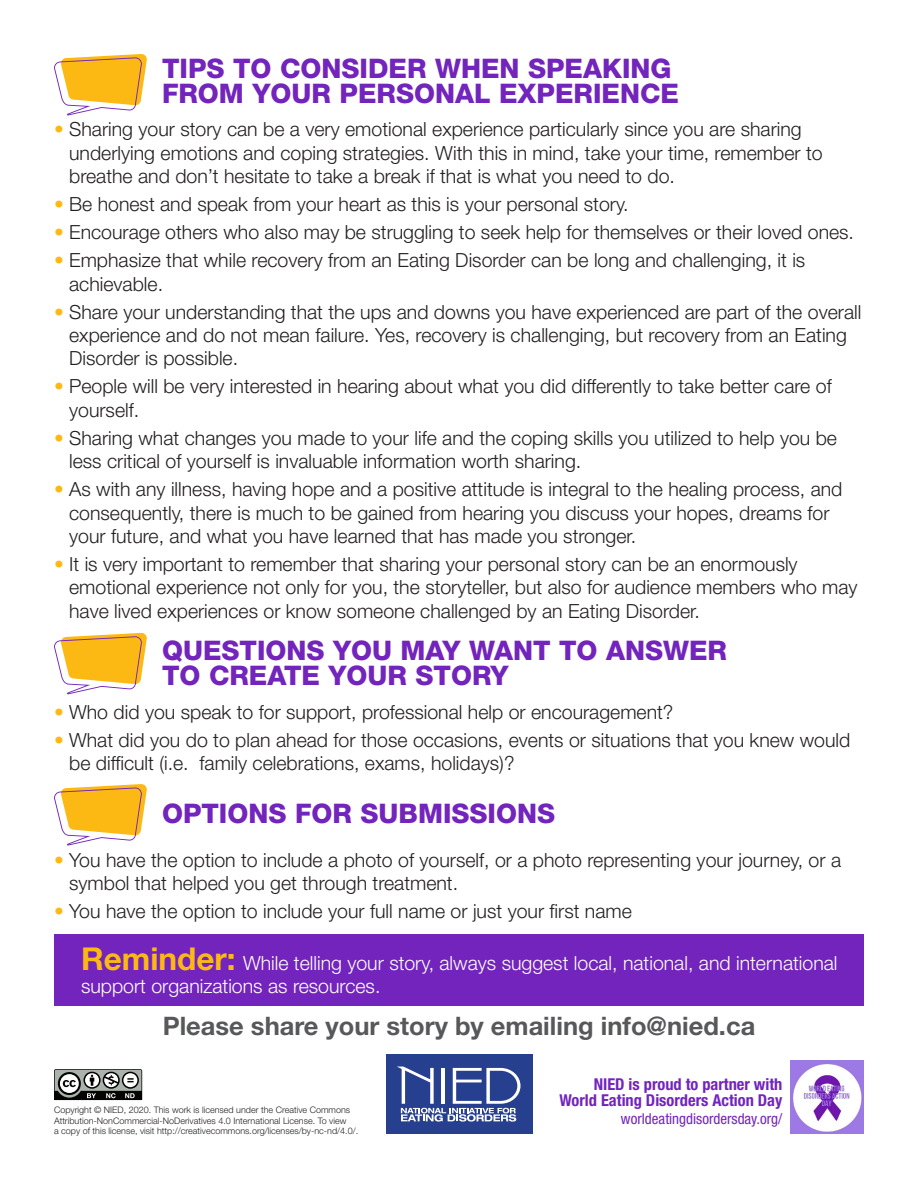
<style>
.page{position:relative;width:918px;height:1188px;background:#fff}
.page>*{position:absolute;margin:0;border:0;box-sizing:border-box;transform-origin:0 0}
.t1{font:800 27px/25.5px "Helvetica Neue LT Std";color:#7224bc}
.t2{font:700 25.5px "Helvetica Neue LT Std";color:#57585a}
.t3{font:300 19.5px/23.4px "Helvetica Neue LT Std";color:#231f20}
.t4{font:300 19.5px/23.4px "Helvetica Neue LT Std";color:#fff}
.t5{font:700 condensed 16.35px/16.4px "Helvetica Neue LT Std";color:#7224bc;text-align:right}
.t6{font:condensed 15px "Helvetica Neue LT Std";color:#7224bc}
.t7{font:300 9px/10.5px "Helvetica Neue LT Std";color:#231f20}
.s1{color:#fdb913}
.s2{font-weight:700;font-size:31.5px;color:#fdb913}
</style>
<div class="page">
<div style="left:54px;top:934px;width:810px;height:71px;background:#7224bc"></div>
<svg style="left:54px;top:54px;width:93px;height:61px"></svg>
<svg style="left:54px;top:784px;width:93px;height:62px"></svg>
<svg style="left:54px;top:633px;width:93px;height:61px"></svg>
<div style="left:386px;top:1055px;width:146px;height:79px;background:#26408f"></div>
<svg style="left:398px;top:1067px;width:123px;height:55px"></svg>
<svg style="left:54px;top:1069px;width:88px;height:31px"></svg>
<img style="left:791px;top:1061px;width:73px;height:73px">
<p class="t1" style="left:162px;top:55px;width:519px">TIPS TO CONSIDER WHEN SPEAKING<br>FROM YOUR PERSONAL EXPERIENCE</p>
<p class="t3" style="left:69px;top:117px;width:755px;text-indent:-15px"><span class="s1">•</span> Sharing your story can be a very emotional experience particularly since you are sharing underlying emotions and coping strategies. With this in mind, take your time, remember to breathe and don’t hesitate to take a break if that is what you need to do.</p>
<p class="t3" style="left:54px;top:192px;width:576px"><span class="s1">•</span> Be honest and speak from your heart as this is your personal story.</p>
<p class="t3" style="left:54px;top:220px;width:802px"><span class="s1">•</span> Encourage others who also may be struggling to seek help for themselves or their loved ones.</p>
<p class="t3" style="left:69px;top:248px;width:738px;text-indent:-15px"><span class="s1">•</span> Emphasize that while recovery from an Eating Disorder can be long and challenging, it is achievable.</p>
<p class="t3" style="left:69px;top:300px;width:794px;text-indent:-15px"><span class="s1">•</span> Share your understanding that the ups and downs you have experienced are part of the overall experience and do not mean failure. Yes, recovery is challenging, but recovery from an Eating<br>Disorder is possible.</p>
<p class="t3" style="left:69px;top:374px;width:764px;text-indent:-15px"><span class="s1">•</span> People will be very interested in hearing about what you did differently to take better care of yourself.</p>
<p class="t3" style="left:69px;top:426px;width:769px;text-indent:-15px"><span class="s1">•</span> Sharing what changes you made to your life and the coping skills you utilized to help you be less critical of yourself is invaluable information worth sharing.</p>
<p class="t3" style="left:69px;top:477px;width:775px;text-indent:-15px"><span class="s1">•</span> As with any illness, having hope and a positive attitude is integral to the healing process, and consequently, there is much to be gained from hearing you discuss your hopes, dreams for your future, and what you have learned that has made you stronger.</p>
<p class="t3" style="left:69px;top:552px;width:790px;text-indent:-15px"><span class="s1">•</span> It is very important to remember that sharing your personal story can be an enormously emotional experience not only for you, the storyteller, but also for audience members who may have lived experiences or know someone challenged by an Eating Disorder.</p>
<p class="t1" style="left:162px;top:637px;width:567px">QUESTIONS YOU MAY WANT TO ANSWER<br>TO CREATE YOUR STORY</p>
<p class="t3" style="left:54px;top:700px;width:621px"><span class="s1">•</span> Who did you speak to for support, professional help or encouragement?</p>
<p class="t3" style="left:69px;top:728px;width:783px;text-indent:-15px"><span class="s1">•</span> What did you do to plan ahead for those occasions, events or situations that you knew would be difficult (i.e. family celebrations, exams, holidays)?</p>
<p class="t1" style="left:162px;top:800px;width:395px">OPTIONS FOR SUBMISSIONS</p>
<p class="t3" style="left:69px;top:848px;width:773px;text-indent:-15px"><span class="s1">•</span> You have the option to include a photo of yourself, or a photo representing your journey, or a symbol that helped you get through treatment.</p>
<p class="t3" style="left:54px;top:899px;width:579px"><span class="s1">•</span> You have the option to include your full name or just your first name</p>
<p class="t4" style="left:81px;top:951px;width:758px"><span class="s2">Reminder:</span> While telling your story, always suggest local, national, and international support organizations as resources.</p>
<p class="t2" style="left:163px;top:1010px;width:594px">Please share your story by emailing info@nied.ca</p>
<p class="t7" style="left:54px;top:1105px;width:306px">Copyright © NIED, 2020. This work is licensed under the Creative Commons<br>Attribution-NonCommercial-NoDerivatives 4.0 International License. To view<br>a copy of this license, visit http://creativecommons.org/licenses/by-nc-nd/4.0/.</p>
<p class="t5" style="left:559px;top:1076px;width:224px">NIED is proud to partner with<br>World Eating Disorders Action Day</p>
<p class="t6" style="left:621px;top:1110px;width:163px">worldeatingdisordersday.org/</p>
</div>
